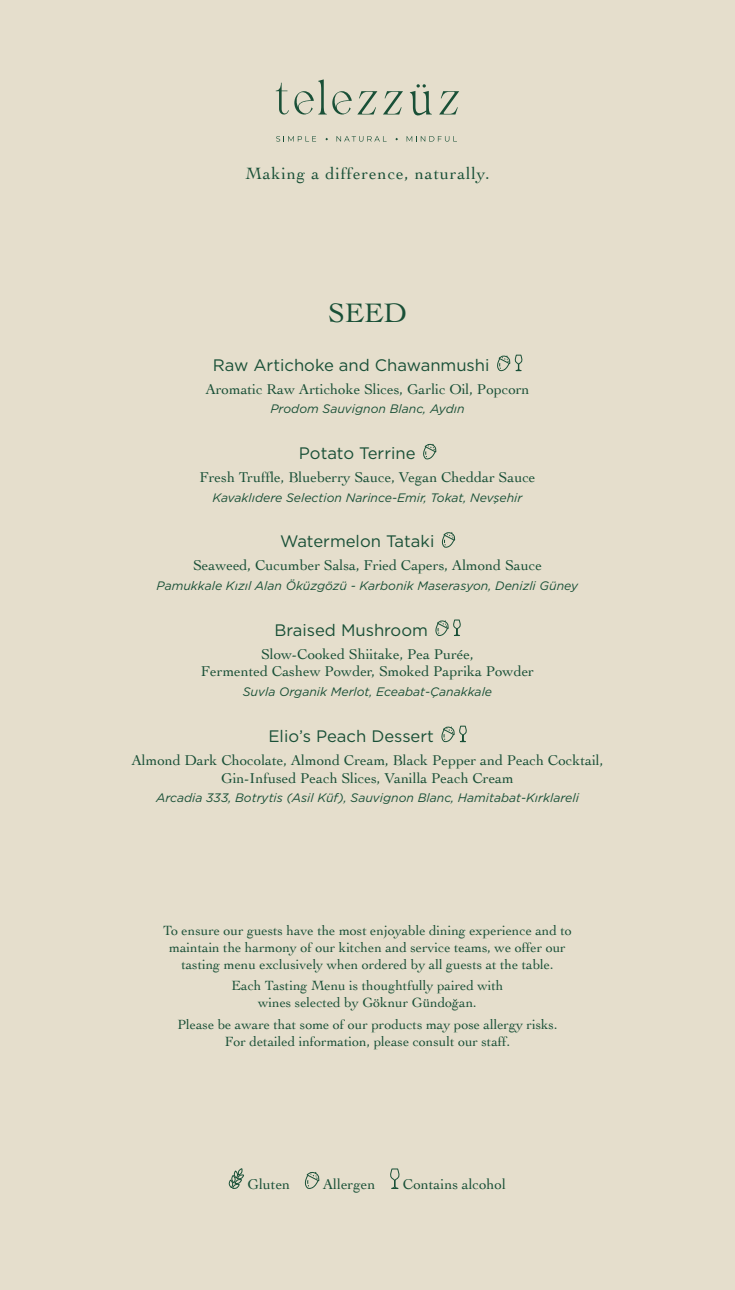
<style>
.page{position:relative;width:735px;height:1290px;background:#fff}
.page>*{position:absolute;margin:0;border:0;box-sizing:border-box;transform-origin:0 0}
.t1{font:28px "Cochin";color:#195037}
.t2{font:17.15px "Cochin";letter-spacing:.05em;color:#195037}
.t3{font:16.62px "Gotham";color:#195037}
.t4{font:14.88px/17.8px "Cochin";color:#195037;text-align:center}
.t5{font:14px/16.8px "Cochin";color:#195037;text-align:center}
.t6{font:italic 12.25px "Gotham";color:#195037}
</style>
<div class="page">
<div style="left:0;top:0;width:734px;height:1290px;background:#e5decc"></div>
<svg style="left:229px;top:1168px;width:15px;height:21px"></svg>
<svg style="left:304px;top:1172px;width:16px;height:17px"></svg>
<svg style="left:390px;top:1168px;width:10px;height:21px"></svg>
<svg style="left:497px;top:354px;width:26px;height:18px"></svg>
<svg style="left:423px;top:443px;width:14px;height:17px"></svg>
<svg style="left:441px;top:532px;width:15px;height:16px"></svg>
<svg style="left:435px;top:619px;width:26px;height:17px"></svg>
<svg style="left:441px;top:725px;width:26px;height:18px"></svg>
<svg style="left:276px;top:136px;width:40px;height:6px"></svg>
<svg style="left:336px;top:136px;width:50px;height:6px"></svg>
<svg style="left:406px;top:136px;width:50px;height:6px"></svg>
<svg style="left:275px;top:79px;width:51px;height:36px"></svg>
<svg style="left:332px;top:91px;width:19px;height:23px"></svg>
<svg style="left:357px;top:91px;width:20px;height:23px"></svg>
<svg style="left:383px;top:91px;width:20px;height:23px"></svg>
<svg style="left:439px;top:91px;width:20px;height:23px"></svg>
<svg style="left:409px;top:84px;width:22px;height:32px"></svg>
<p class="t2" style="left:245px;top:162px;width:245px">Making a difference, naturally.</p>
<h1 class="t1" style="left:328px;top:294px;width:80px">SEED</h1>
<p class="t3" style="left:213px;top:354px;width:278px">Raw Artichoke and Chawanmushi</p>
<p class="t4" style="left:205px;top:379px;width:325px">Aromatic Raw Artichoke Slices, Garlic Oil, Popcorn</p>
<p class="t6" style="left:270px;top:401px;width:195px">Prodom Sauvignon Blanc, Aydın</p>
<p class="t3" style="left:299px;top:443px;width:118px">Potato Terrine</p>
<p class="t4" style="left:199px;top:467px;width:337px">Fresh Truffle, Blueberry Sauce, Vegan Cheddar Sauce</p>
<p class="t6" style="left:212px;top:489px;width:311px">Kavaklıdere Selection Narince-Emir, Tokat, Nevşehir</p>
<p class="t3" style="left:280px;top:531px;width:156px">Watermelon Tataki</p>
<p class="t4" style="left:193px;top:556px;width:350px">Seaweed, Cucumber Salsa, Fried Capers, Almond Sauce</p>
<p class="t6" style="left:156px;top:578px;width:423px">Pamukkale Kızıl Alan Öküzgözü - Karbonik Maserasyon, Denizli Güney</p>
<p class="t3" style="left:274px;top:619px;width:155px">Braised Mushroom</p>
<p class="t4" style="left:201px;top:644px;width:334px">Slow-Cooked Shiitake, Pea Purée,<br>Fermented Cashew Powder, Smoked Paprika Powder</p>
<p class="t6" style="left:243px;top:684px;width:251px">Suvla Organik Merlot, Eceabat-Çanakkale</p>
<p class="t3" style="left:268px;top:725px;width:167px">Elio’s Peach Dessert</p>
<p class="t4" style="left:131px;top:750px;width:473px">Almond Dark Chocolate, Almond Cream, Black Pepper and Peach Cocktail,<br>Gin-Infused Peach Slices, Vanilla Peach Cream</p>
<p class="t6" style="left:156px;top:790px;width:424px">Arcadia 333, Botrytis (Asil Küf), Sauvignon Blanc, Hamitabat-Kırklareli</p>
<p class="t5" style="left:163px;top:921px;width:410px">To ensure our guests have the most enjoyable dining experience and to maintain the harmony of our kitchen and service teams, we offer our tasting menu exclusively when ordered by all guests at the table.</p>
<p class="t5" style="left:231px;top:977px;width:273px">Each Tasting Menu is thoughtfully paired with wines selected by Göknur Gündoğan.</p>
<p class="t5" style="left:177px;top:1015px;width:381px">Please be aware that some of our products may pose allergy risks.<br>For detailed information, please consult our staff.</p>
<p class="t4" style="left:247px;top:1174px;width:44px">Gluten</p>
<p class="t4" style="left:322px;top:1174px;width:54px">Allergen</p>
<p class="t4" style="left:403px;top:1174px;width:104px">Contains alcohol</p>
</div>
